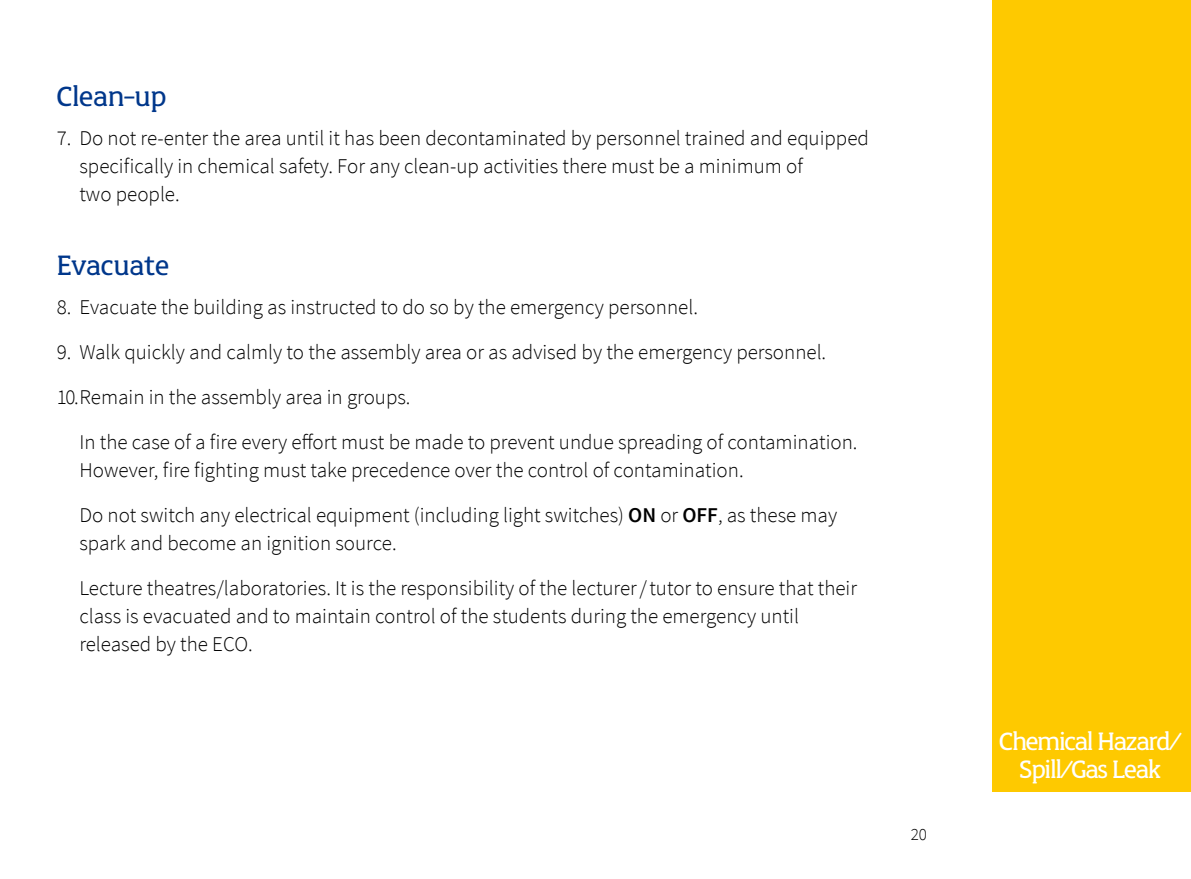
<style>
.page{position:relative;width:1191px;height:879px;background:#fff}
.page>*{position:absolute;margin:0;border:0;box-sizing:border-box;transform-origin:0 0}
.t1{font:30px "UWA";color:#00378b}
.t2{font:27px/28px "UWA";letter-spacing:-.04em;color:#fff;text-align:center}
.t3{font:300 21px/28px "Source Sans Pro";color:#000}
.t4{font:300 17px "Source Sans Pro";color:#000}
.s1{font-weight:600}
</style>
<div class="page">
<div style="left:992px;top:0;width:199px;height:791px;background:#fec900"></div>
<h1 class="t1" style="left:57px;top:80px;width:111px">Clean-up</h1>
<p class="t3" style="left:79px;top:124px;width:791px;text-indent:-23px">7. Do not re-enter the area until it has been decontaminated by personnel trained and equipped specifically in chemical safety. For any clean-up activities there must be a minimum of<br>two people.</p>
<h1 class="t1" style="left:57px;top:249px;width:114px">Evacuate</h1>
<p class="t3" style="left:57px;top:293px;width:643px">8. Evacuate the building as instructed to do so by the emergency personnel.</p>
<p class="t3" style="left:57px;top:330px;width:771px;line-height:45px">9. Walk quickly and calmly to the assembly area or as advised by the emergency personnel.<br>10.Remain in the assembly area in groups.</p>
<p class="t3" style="left:79px;top:428px;width:779px">In the case of a fire every effort must be made to prevent undue spreading of contamination.<br>However, fire fighting must take precedence over the control of contamination.</p>
<p class="t3" style="left:79px;top:501px;width:759px">Do not switch any electrical equipment (including light switches) <span class="s1">ON</span> or <span class="s1">OFF</span>, as these may spark and become an ignition source.</p>
<p class="t3" style="left:79px;top:574px;width:779px">Lecture theatres/laboratories. It is the responsibility of the lecturer/tutor to ensure that their class is evacuated and to maintain control of the students during the emergency until released by the ECO.</p>
<p class="t4" style="left:910px;top:824px;width:18px">20</p>
<p class="t2" style="left:999px;top:727px;width:184px">Chemical Hazard/<br>Spill/Gas Leak</p>
</div>
